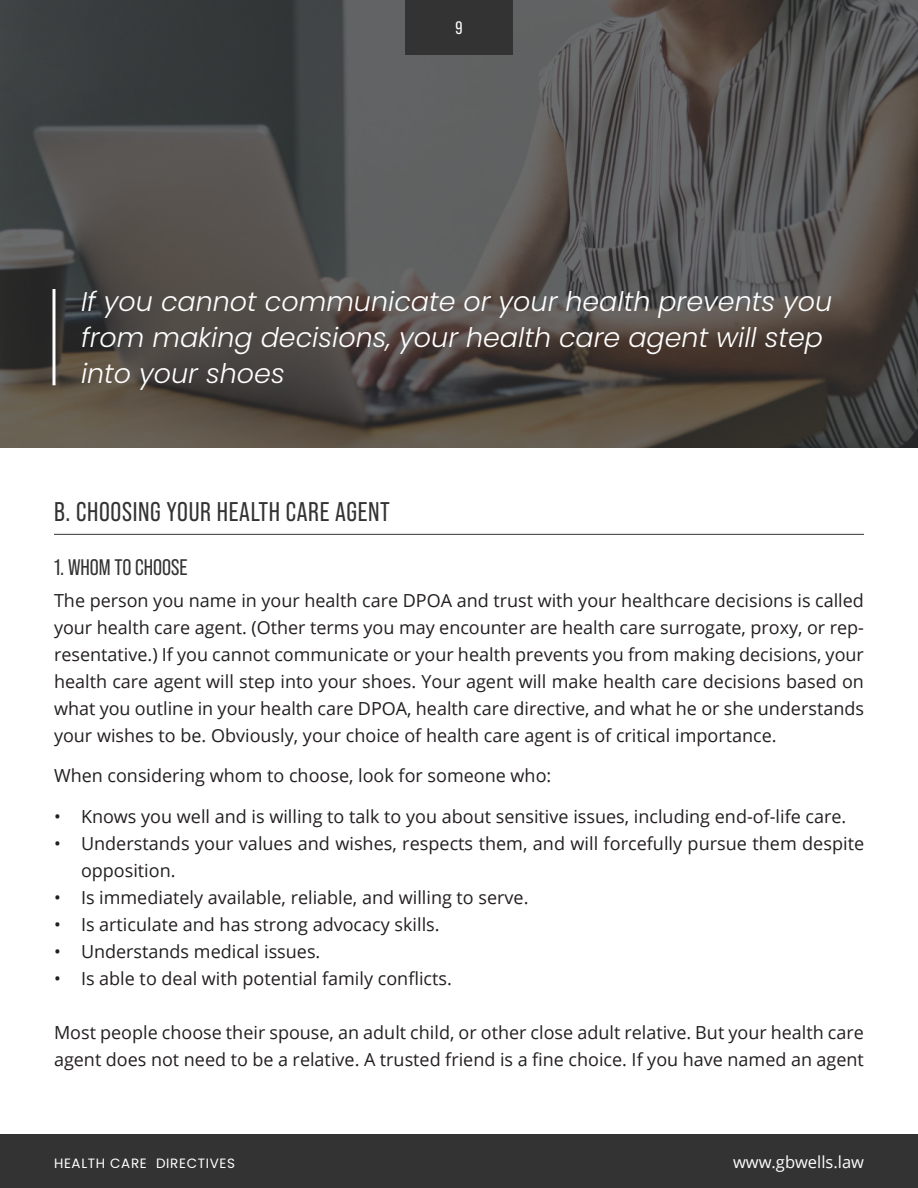
<style>
.page{position:relative;width:918px;height:1188px;background:#fff}
.page>*{position:absolute;margin:0;border:0;box-sizing:border-box;transform-origin:0 0}
.PQ2_-_Pull_Quote_2{font:italic 300 27px/36px "Poppins";color:#fff}
.H1_-_Heading_1{font:27px "Bebas Neue Pro";letter-spacing:.025em;color:#333334}
.H2_-_Heading_2{font:22.5px "Bebas Neue Pro";color:#333334}
.P1_1_-_Basic_Paragra{font:18px/27px "Open Sans";color:#231f20}
.t1{font:18px "Bebas Neue Pro";color:#fff}
.t2{font:16.5px "Open Sans";color:#fff}
.t3{font:13.5px "Poppins";letter-spacing:.05em;color:#fff}
</style>
<div class="page">
<svg style="left:0;top:0;width:918px;height:448px;background:#4f4d4a"></svg>
<svg style="left:52px;top:289px;width:4px;height:96px"></svg>
<div style="left:405px;top:0;width:108px;height:54px;background:#333334"></div>
<div style="left:0;top:1134px;width:918px;height:54px;background:#333334"></div>
<hr style="left:54px;top:534px;width:810px;height:1px;background:#333334">
<p class="t1" style="left:455px;top:18px;width:9px">9</p>
<p class="PQ2_-_Pull_Quote_2" style="left:81px;top:283px;width:753px">If you cannot communicate or your health prevents you from making decisions, your health care agent will step into your shoes</p>
<p class="H1_-_Heading_1" style="left:54px;top:496px;width:337px">B. CHOOSING YOUR HEALTH CARE AGENT</p>
<p class="H2_-_Heading_2" style="left:54px;top:555px;width:135px">1. WHOM TO CHOOSE</p>
<p class="P1_1_-_Basic_Paragra" style="left:54px;top:586px;width:812px;text-align:justify">The person you name in your health care DPOA and trust with your healthcare decisions is called your health care agent. (Other terms you may encounter are health care surrogate, proxy, or rep&shy;resentative.) If you cannot communicate or your health prevents you from making decisions, your health care agent will step into your shoes. Your agent will make health care decisions based on what you outline in your health care DPOA, health care directive, and what he or she understands your wishes to be. Obviously, your choice of health care agent is of critical importance.</p>
<p class="P1_1_-_Basic_Paragra" style="left:54px;top:762px;width:499px">When considering whom to choose, look for someone who:</p>
<p class="P1_1_-_Basic_Paragra" style="left:54px;top:802px;width:794px">• Knows you well and is willing to talk to you about sensitive issues, including end-of-life care.</p>
<p class="P1_1_-_Basic_Paragra" style="left:81px;top:829px;width:785px;text-indent:-27px">• Understands your values and wishes, respects them, and will forcefully pursue them despite opposition.</p>
<p class="P1_1_-_Basic_Paragra" style="left:54px;top:883px;width:476px">• Is immediately available, reliable, and willing to serve.</p>
<p class="P1_1_-_Basic_Paragra" style="left:54px;top:910px;width:387px">• Is articulate and has strong advocacy skills.</p>
<p class="P1_1_-_Basic_Paragra" style="left:54px;top:937px;width:268px">• Understands medical issues.</p>
<p class="P1_1_-_Basic_Paragra" style="left:54px;top:964px;width:399px">• Is able to deal with potential family conflicts.</p>
<p class="P1_1_-_Basic_Paragra" style="left:54px;top:1018px;width:812px">Most people choose their spouse, an adult child, or other close adult relative. But your health care agent does not need to be a relative. A trusted friend is a fine choice. If you have named an agent</p>
<p class="t3" style="left:54px;top:1156px;width:183px">HEALTH CARE DIRECTIVES</p>
<p class="t2" style="left:733px;top:1151px;width:132px">www.gbwells.law</p>
</div>
